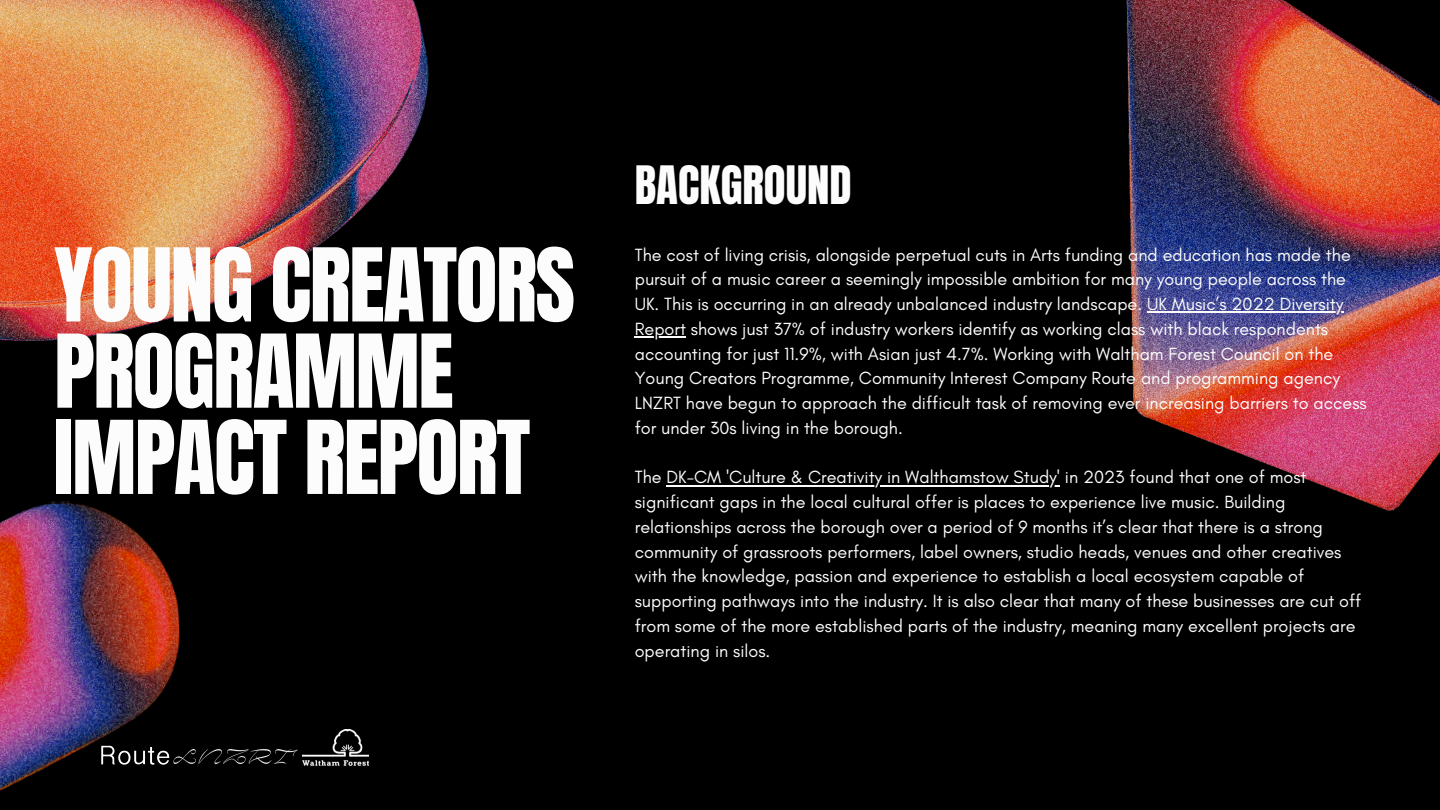
<style>
.page{position:relative;width:1440px;height:810px;background:#000}
.page>*{position:absolute;margin:0;border:0;box-sizing:border-box;transform-origin:0 0}
.t1{font:86.4px/86.2px "Anton";letter-spacing:-.02em;color:#fcfcfc}
.t2{font:45px "Anton";color:#fcfcfc}
.t3{font:18px/24.7px "Glacial Indifference";color:#fcfcfc}
</style>
<div class="page">
<img style="left:0;top:0;width:429px;height:341px">
<img style="left:1126px;top:0;width:314px;height:511px">
<img style="left:0;top:501px;width:180px;height:290px">
<hr style="left:1147px;top:312px;width:197px;height:1px;background:#fcfcfc">
<hr style="left:635px;top:336px;width:51px;height:2px;background:#fcfcfc">
<hr style="left:667px;top:485px;width:393px;height:1px;background:#fcfcfc">
<img style="left:81px;top:736px;width:99px;height:41px">
<img style="left:174px;top:749px;width:124px;height:16px">
<img style="left:302px;top:729px;width:66px;height:37px">
<p class="t1" style="left:54px;top:243px;width:523px">YOUNG CREATORS<br>PROGRAMME<br>IMPACT REPORT</p>
<p class="t2" style="left:635px;top:152px;width:218px">BACKGROUND</p>
<p class="t3" style="left:635px;top:242px;width:718px">The cost of living crisis, alongside perpetual cuts in Arts funding and education has made the pursuit of a music career a seemingly impossible ambition for many young people across the<br>UK. This is occurring in an already unbalanced industry landscape. UK Music’s 2022 Diversity</p>
<h2 class="t3" style="left:635px;top:316px;width:734px">Report shows just 37% of industry workers identify as working class with black respondents accounting for just 11.9%, with Asian just 4.7%. Working with Waltham Forest Council on the Young Creators Programme, Community Interest Company Route and programming agency LNZRT have begun to approach the difficult task of removing ever increasing barriers to access for under 30s living in the borough.</h2>
<h2 class="t3" style="left:635px;top:465px;width:673px">The DK-CM 'Culture &amp; Creativity in Walthamstow Study' in 2023 found that one of most</h2>
<p class="t3" style="left:635px;top:489px;width:728px">significant gaps in the local cultural offer is places to experience live music. Building relationships across the borough over a period of 9 months it’s clear that there is a strong community of grassroots performers, label owners, studio heads, venues and other creatives with the knowledge, passion and experience to establish a local ecosystem capable of supporting pathways into the industry. It is also clear that many of these businesses are cut off from some of the more established parts of the industry, meaning many excellent projects are operating in silos.</p>
</div>
